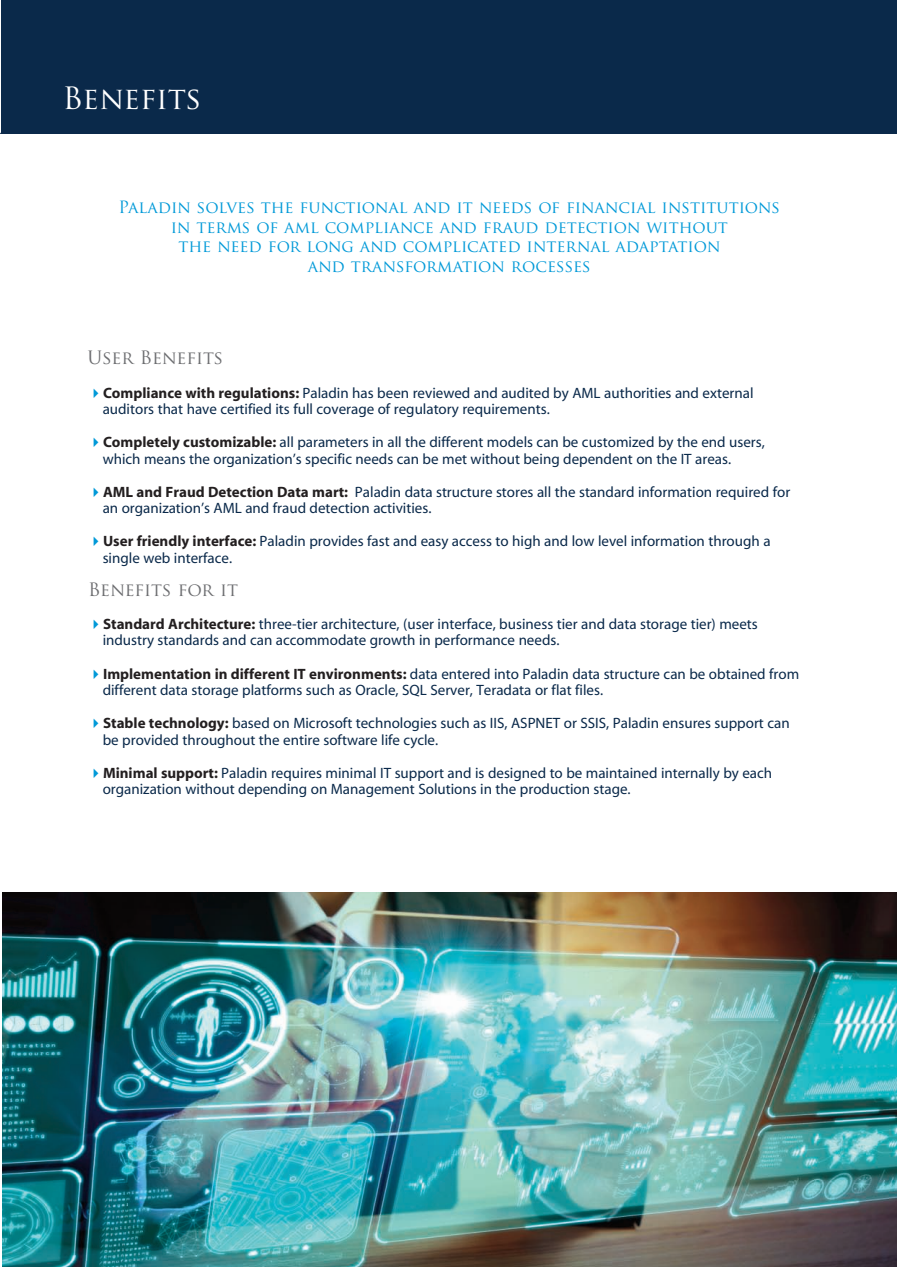
<style>
.page{position:relative;width:897px;height:1267px;background:#fff}
.page>*{position:absolute;margin:0;border:0;box-sizing:border-box;transform-origin:0 0}
.t1{font:30px "Trajan Pro";color:#fff}
.t2{font:18px "Trajan Pro";color:#6c6d70}
.t3{font:16.5px/19.5px "Trajan Pro";color:#0099d8;text-align:center}
.t4{font:15px/16.5px "Myriad";color:#0a294a}
.s1{color:#0099d8}
.s2{font-weight:700;color:#231f20}
</style>
<div class="page">
<div style="left:2px;top:0;width:895px;height:134px;background:#0a294a"></div>
<img style="left:2px;top:892px;width:895px;height:375px">
<h1 class="t1" style="left:62px;top:81px;width:140px">Benefits</h1>
<p class="t3" style="left:119px;top:198px;width:663px">Paladin solves the functional and it needs of financial institutions in terms of aml compliance and fraud detection without<br>the need for long and complicated internal adaptation<br>and transformation rocesses</p>
<p class="t2" style="left:87px;top:348px;width:137px">User Benefits</p>
<p class="t4" style="left:103px;top:385px;width:652px;text-indent:-15px"><span class="s1">✔</span><span class="s2">Compliance with regulations:</span> Paladin has been reviewed and audited by AML authorities and external auditors that have certified its full coverage of regulatory requirements.</p>
<p class="t4" style="left:103px;top:434px;width:664px;text-indent:-15px"><span class="s1">✔</span><span class="s2">Completely customizable:</span> all parameters in all the different models can be customized by the end users, which means the organization’s specific needs can be met without being dependent on the IT areas.</p>
<p class="t4" style="left:103px;top:484px;width:689px;text-indent:-15px"><span class="s1">✔</span><span class="s2">AML and Fraud Detection Data mart:</span> Paladin data structure stores all the standard information required for an organization’s AML and fraud detection activities.</p>
<p class="t4" style="left:103px;top:534px;width:669px;text-indent:-15px"><span class="s1">✔</span><span class="s2">User friendly interface:</span> Paladin provides fast and easy access to high and low level information through a single web interface.</p>
<p class="t2" style="left:88px;top:579px;width:152px">Benefits for it</p>
<p class="t4" style="left:103px;top:616px;width:657px;text-indent:-15px"><span class="s1">✔</span><span class="s2">Standard Architecture:</span> three-tier architecture, (user interface, business tier and data storage tier) meets industry standards and can accommodate growth in performance needs.</p>
<p class="t4" style="left:103px;top:666px;width:698px;text-indent:-15px"><span class="s1">✔</span><span class="s2">Implementation in different IT environments:</span> data entered into Paladin data structure can be obtained from different data storage platforms such as Oracle, SQL Server, Teradata or flat files.</p>
<p class="t4" style="left:103px;top:715px;width:688px;text-indent:-15px"><span class="s1">✔</span><span class="s2">Stable technology:</span> based on Microsoft technologies such as IIS, ASPNET or SSIS, Paladin ensures support can be provided throughout the entire software life cycle.</p>
<p class="t4" style="left:103px;top:765px;width:671px;text-indent:-15px"><span class="s1">✔</span><span class="s2">Minimal support:</span> Paladin requires minimal IT support and is designed to be maintained internally by each organization without depending on Management Solutions in the production stage.</p>
</div>
